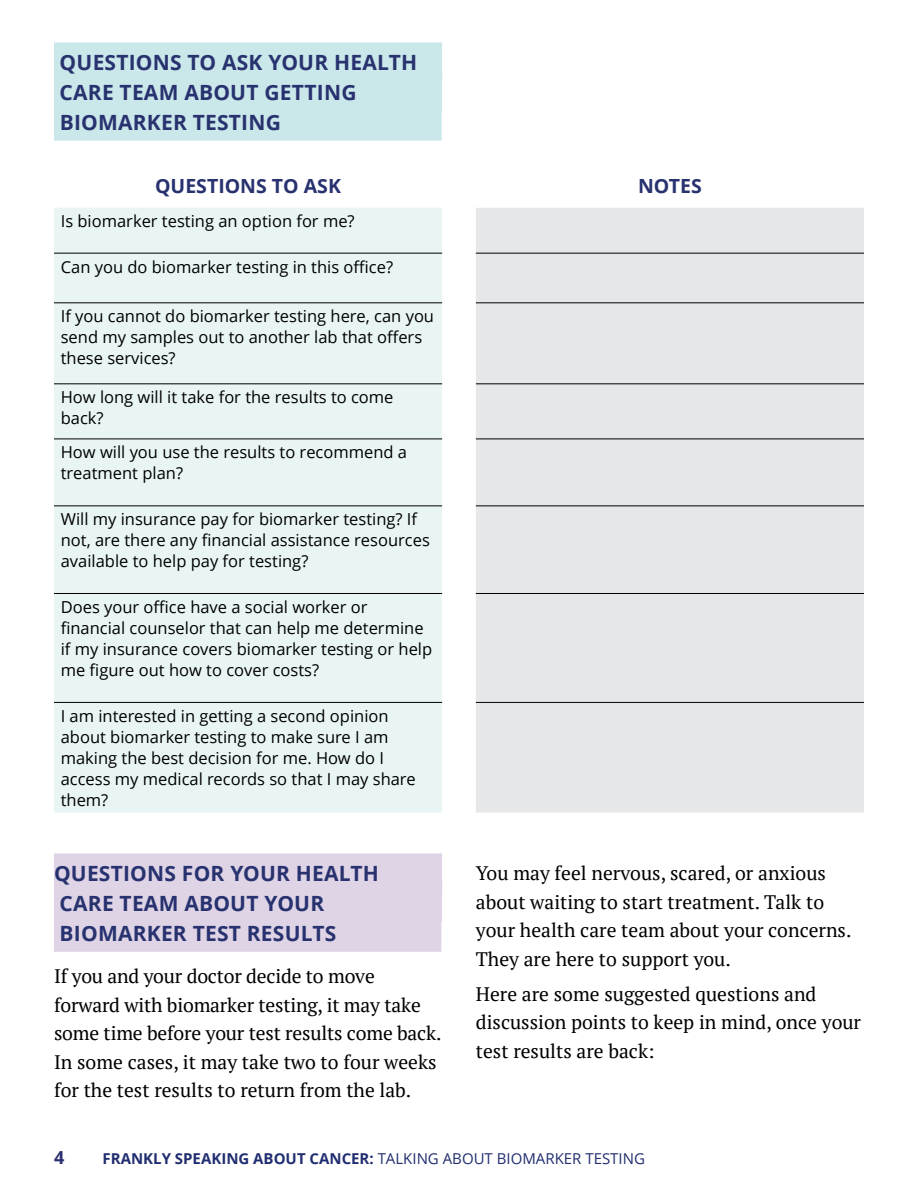
<style>
.page{position:relative;width:918px;height:1188px;background:#fff}
.page>*{position:absolute;margin:0;border:0;box-sizing:border-box;transform-origin:0 0}
.t1{font:700 21px/30px "Open Sans";letter-spacing:.01em;color:#28326f}
.t2{font:19.5px/28.5px "PT Serif";color:#000}
.t3{font:700 19.5px "Open Sans";color:#28326f}
.t4{font:700 18px "Open Sans";color:#2a3070}
.t5{font:16.5px/21px "Open Sans";color:#000}
.t6{font:15px "Open Sans";color:#212e70}
.s1{font-weight:700}
</style>
<div class="page">
<div style="left:54px;top:208px;width:388px;height:605px;background:#e9f5f5"></div>
<div style="left:476px;top:208px;width:388px;height:605px;background:#e6e7e8"></div>
<hr style="left:54px;top:253px;width:388px;height:1px;background:#000">
<hr style="left:476px;top:253px;width:388px;height:1px;background:#000">
<hr style="left:54px;top:303px;width:388px;height:1px;background:#000">
<hr style="left:476px;top:303px;width:388px;height:1px;background:#000">
<hr style="left:54px;top:384px;width:388px;height:1px;background:#000">
<hr style="left:476px;top:384px;width:388px;height:1px;background:#000">
<hr style="left:54px;top:439px;width:388px;height:1px;background:#000">
<hr style="left:476px;top:439px;width:388px;height:1px;background:#000">
<hr style="left:54px;top:506px;width:388px;height:1px;background:#000">
<hr style="left:476px;top:506px;width:388px;height:1px;background:#000">
<hr style="left:54px;top:593px;width:388px;height:1px;background:#000">
<hr style="left:476px;top:593px;width:388px;height:1px;background:#000">
<hr style="left:54px;top:702px;width:388px;height:1px;background:#000">
<hr style="left:476px;top:702px;width:388px;height:1px;background:#000">
<div style="left:54px;top:854px;width:388px;height:38px;background:#ded4e6"></div>
<div style="left:54px;top:884px;width:388px;height:38px;background:#ded4e6"></div>
<div style="left:54px;top:914px;width:387px;height:38px;background:#ded4e6"></div>
<div style="left:54px;top:42px;width:388px;height:39px;background:#cae7ea"></div>
<div style="left:54px;top:72px;width:388px;height:39px;background:#cae7ea"></div>
<div style="left:54px;top:102px;width:388px;height:39px;background:#cae7ea"></div>
<p class="t1" style="left:60px;top:47px;width:359px">QUESTIONS TO ASK YOUR HEALTH<br>CARE TEAM ABOUT GETTING<br>BIOMARKER TESTING</p>
<p class="t3" style="left:155px;top:172px;width:187px">QUESTIONS TO ASK</p>
<p class="t3" style="left:638px;top:172px;width:65px">NOTES</p>
<p class="t5" style="left:61px;top:210px;width:295px">Is biomarker testing an option for me?</p>
<p class="t5" style="left:61px;top:256px;width:334px">Can you do biomarker testing in this office?</p>
<p class="t5" style="left:61px;top:305px;width:375px">If you cannot do biomarker testing here, can you send my samples out to another lab that offers these services?</p>
<p class="t5" style="left:61px;top:386px;width:334px">How long will it take for the results to come back?</p>
<p class="t5" style="left:61px;top:441px;width:348px">How will you use the results to recommend a treatment plan?</p>
<p class="t5" style="left:61px;top:508px;width:371px">Will my insurance pay for biomarker testing? If not, are there any financial assistance resources available to help pay for testing?</p>
<p class="t5" style="left:61px;top:596px;width:373px">Does your office have a social worker or financial counselor that can help me determine if my insurance covers biomarker testing or help me figure out how to cover costs?</p>
<p class="t5" style="left:61px;top:705px;width:356px">I am interested in getting a second opinion about biomarker testing to make sure I am making the best decision for me. How do I access my medical records so that I may share them?</p>
<p class="t1" style="left:54px;top:858px;width:327px">QUESTIONS FOR YOUR HEALTH<br>CARE TEAM ABOUT YOUR<br>BIOMARKER TEST RESULTS</p>
<p class="t2" style="left:54px;top:962px;width:389px">If you and your doctor decide to move forward with biomarker testing, it may take some time before your test results come back.<br>In some cases, it may take two to four weeks for the test results to return from the lab.</p>
<p class="t2" style="left:476px;top:859px;width:377px">You may feel nervous, scared, or anxious about waiting to start treatment. Talk to your health care team about your concerns.<br>They are here to support you.</p>
<p class="t2" style="left:476px;top:980px;width:387px">Here are some suggested questions and discussion points to keep in mind, once your test results are back:</p>
<p class="t4" style="left:54px;top:1145px;width:12px">4</p>
<p class="t6" style="left:103px;top:1149px;width:544px"><span class="s1">FRANKLY SPEAKING ABOUT CANCER:</span> TALKING ABOUT BIOMARKER TESTING</p>
</div>
